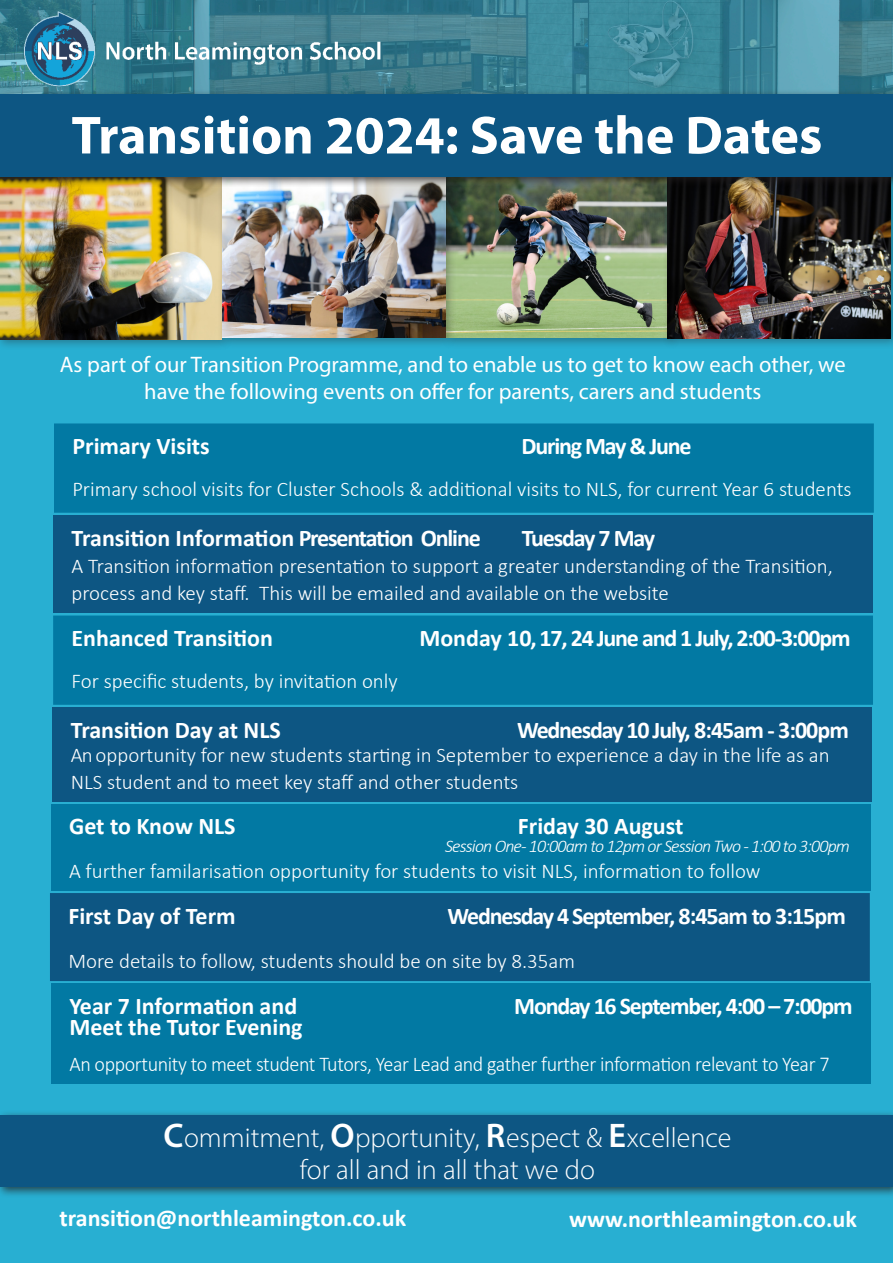
<style>
.page{position:relative;width:893px;height:1263px;background:#28afd2}
.page>*{position:absolute;margin:0;border:0;box-sizing:border-box;transform-origin:0 0}
.t1{font:700 54px "Myriad Pro";color:#fff}
.t2{font:300 28.05px/32.1px "Myriad Pro";color:#fff;text-align:center}
.t3{font:700 24px "Calibri";letter-spacing:-.05em;color:#fff}
.t4{font:700 24px "Calibri";letter-spacing:-.01em;color:#fff}
.t5{font:22.5px/27px "Myriad Pro";color:#fff;text-align:center}
.t6{font:300 21px/27px "Calibri";color:#fff}
.t7{font:300 21px "Calibri";letter-spacing:-.02em;color:#fff;scale:.96 1}
.t8{font:italic 300 18px "Calibri";letter-spacing:-.05em;color:#fff}
.s1{font-weight:600;font-size:34.2px}
</style>
<div class="page">
<img style="left:0;top:0;width:893px;height:89px">
<img style="left:24px;top:12px;width:357px;height:74px">
<div style="left:0;top:172px;width:233px;height:179px;background:#231f20;opacity:.35"></div>
<img style="left:0;top:188px;width:217px;height:151px">
<div style="left:441px;top:172px;width:240px;height:177px;background:#231f20;opacity:.35"></div>
<img style="left:457px;top:188px;width:205px;height:150px">
<div style="left:217px;top:163px;width:240px;height:186px;background:#231f20;opacity:.35"></div>
<img style="left:222px;top:188px;width:223px;height:150px">
<div style="left:662px;top:160px;width:231px;height:190px;background:#231f20;opacity:.35"></div>
<img style="left:668px;top:188px;width:223px;height:151px">
<div style="left:0;top:89px;width:893px;height:99px;background:#231f20;opacity:.75"></div>
<div style="left:0;top:94px;width:893px;height:83px;background:#0d5683"></div>
<div style="left:0;top:1109px;width:893px;height:89px;background:#231f20;opacity:.75"></div>
<div style="left:0;top:1115px;width:893px;height:71px;background:#0d5683"></div>
<div style="left:54px;top:423px;width:820px;height:90px;background:#0279a3"></div>
<div style="left:50px;top:893px;width:820px;height:88px;background:#0d5683"></div>
<div style="left:53px;top:515px;width:820px;height:97px;background:#0d5683"></div>
<div style="left:52px;top:707px;width:820px;height:94px;background:#0d5683"></div>
<div style="left:53px;top:615px;width:820px;height:90px;background:#0279a3"></div>
<div style="left:51px;top:804px;width:819px;height:86px;background:#0279a3"></div>
<div style="left:51px;top:983px;width:820px;height:101px;background:#0279a3"></div>
<p class="t1" style="left:71px;top:100px;width:752px">Transition 2024: Save the Dates</p>
<p class="t5" style="left:60px;top:351px;width:787px">As part of our Transition Programme, and to enable us to get to know each other, we have the following events on offer for parents, carers and students</p>
<p class="t4" style="left:72px;top:429px;width:139px">Primary Visits</p>
<p class="t3" style="left:521px;top:429px;width:172px">During May &amp; June</p>
<p class="t6" style="left:72px;top:475px;width:781px">Primary school visits for Cluster Schools &amp; additional visits to NLS, for current Year 6 students</p>
<p class="t3" style="left:72px;top:521px;width:411px">Transition Information Presentation Online</p>
<p class="t3" style="left:522px;top:521px;width:135px">Tuesday 7 May</p>
<p class="t6" style="left:72px;top:552px;width:763px">A Transition information presentation to support a greater understanding of the Transition, process and key staff. This will be emailed and available on the website</p>
<p class="t4" style="left:72px;top:621px;width:203px">Enhanced Transition</p>
<p class="t3" style="left:419px;top:621px;width:433px">Monday 10, 17, 24 June and 1 July, 2:00-3:00pm</p>
<p class="t6" style="left:72px;top:667px;width:328px">For specific students, by invitation only</p>
<p class="t4" style="left:71px;top:713px;width:212px">Transition Day at NLS</p>
<p class="t3" style="left:517px;top:713px;width:333px">Wednesday 10 July, 8:45am - 3:00pm</p>
<p class="t6" style="left:71px;top:741px;width:760px">An opportunity for new students starting in September to experience a day in the life as an</p>
<p class="t6" style="left:71px;top:768px;width:449px">NLS student and to meet key staff and other students</p>
<p class="t4" style="left:69px;top:809px;width:168px">Get to Know NLS</p>
<p class="t4" style="left:518px;top:809px;width:167px">Friday 30 August</p>
<p class="t8" style="left:445px;top:835px;width:406px">Session One- 10:00am to 12pm or Session Two - 1:00 to 3:00pm</p>
<p class="t6" style="left:69px;top:857px;width:693px">A further familarisation opportunity for students to visit NLS, information to follow</p>
<p class="t4" style="left:68px;top:899px;width:169px">First Day of Term</p>
<p class="t3" style="left:448px;top:899px;width:400px">Wednesday 4 September, 8:45am to 3:15pm</p>
<p class="t6" style="left:68px;top:948px;width:508px">More details to follow, students should be on site by 8.35am</p>
<p class="t4" style="left:69px;top:989px;width:229px">Year 7 Information and</p>
<p class="t3" style="left:514px;top:989px;width:340px">Monday 16 September, 4:00 – 7:00pm</p>
<p class="t4" style="left:69px;top:1010px;width:235px">Meet the Tutor Evening</p>
<p class="t7" style="left:69px;top:1051px;width:793px">An opportunity to meet student Tutors, Year Lead and gather further information relevant to Year 7</p>
<h2 class="t2" style="left:164px;top:1121px;width:569px"><span class="s1">C</span>ommitment, <span class="s1">O</span>pportunity, <span class="s1">R</span>espect &amp; <span class="s1">E</span>xcellence for all and in all that we do</h2>
<p class="t4" style="left:60px;top:1201px;width:348px">transition@northleamington.co.uk</p>
<p class="t4" style="left:569px;top:1202px;width:289px">www.northleamington.co.uk</p>
</div>
